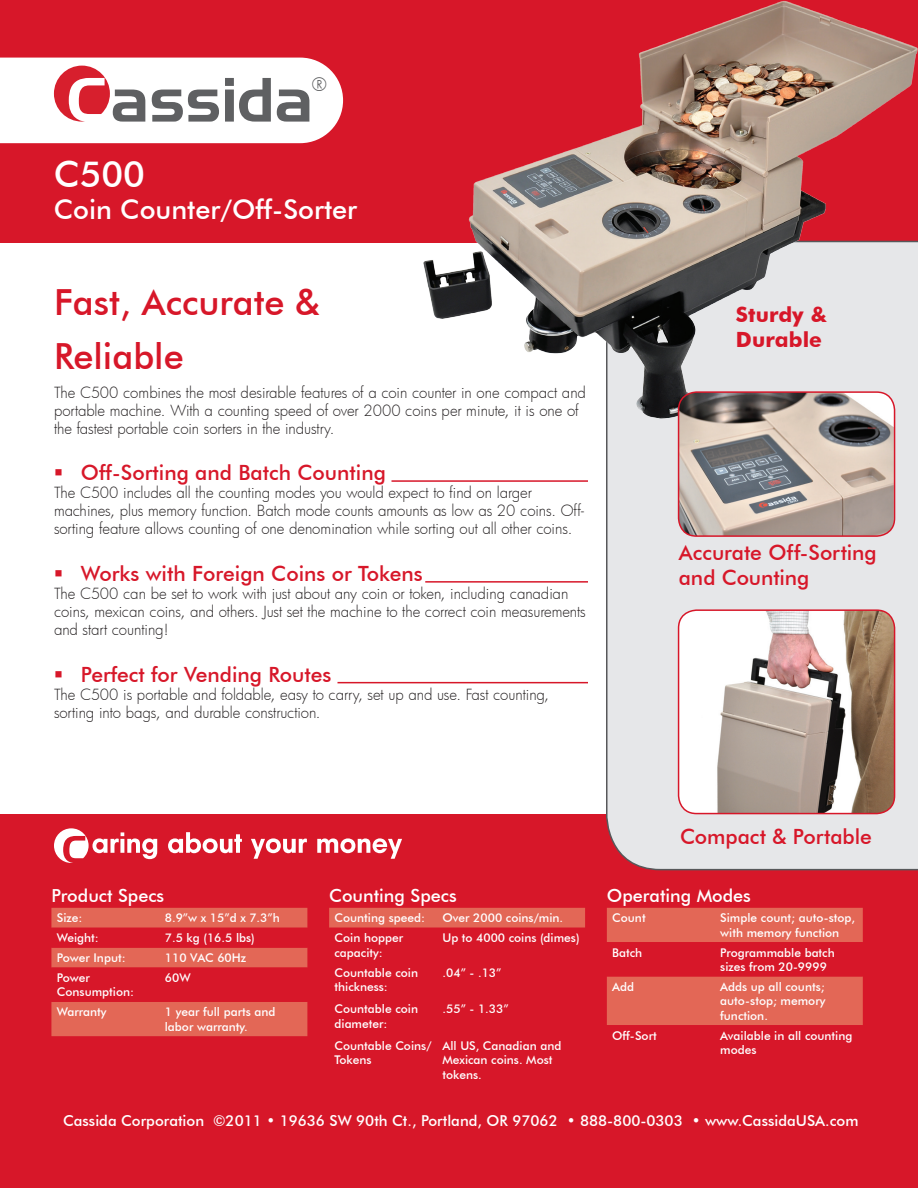
<style>
.page{position:relative;width:918px;height:1188px;background:#fff}
.page>*{position:absolute;margin:0;border:0;box-sizing:border-box;transform-origin:0 0}
.t1{font:500 36px/54px "Futura BT";color:#d71729}
.t2{font:500 36px "Futura BT";color:#fff}
.t3{font:500 27px "Futura BT";color:#fff}
.t4{font:500 21px/25.2px "Futura BT";color:#d71729}
.t5{font:700 21px/25.2px "Futura BT";color:#d71729}
.t6{font:500 18px "Futura BT";color:#fff}
.t7{font:300 18px "Futura";color:#57585a}
.t8{font:300 15px/18px "Futura";letter-spacing:-.005em;color:#231f20}
.t9{font:500 15px "Futura BT";color:#fff}
.t10{font:500 12px/14.4px "Futura BT";color:#fff}
</style>
<div class="page">
<div style="left:0;top:814px;width:918px;height:374px;background:#d71729"></div>
<svg style="left:54px;top:828px;width:348px;height:35px"></svg>
<div style="left:0;top:0;width:918px;height:243px;background:#d71729"></div>
<svg style="left:0;top:58px;width:343px;height:85px;background:#e6d7d9"></svg>
<div style="left:606px;top:439px;width:312px;height:432px;background:#e6e7e9"></div>
<img style="left:423px;top:1px;width:495px;height:438px">
<hr style="left:392px;top:480px;width:196px;height:2px;background:#d71729">
<hr style="left:425px;top:581px;width:163px;height:2px;background:#d71729">
<hr style="left:338px;top:682px;width:250px;height:1px;background:#d71729">
<div style="left:329px;top:908px;width:256px;height:20px;background:#e36756"></div>
<svg style="left:607px;top:908px;width:256px;height:117px"></svg>
<svg style="left:51px;top:908px;width:256px;height:128px"></svg>
<img style="left:679px;top:392px;width:215px;height:144px">
<div style="left:678px;top:391px;width:217px;height:146px;border:2px solid #d71729;border-radius:18px"></div>
<img style="left:679px;top:610px;width:216px;height:204px">
<div style="left:678px;top:609px;width:217px;height:205px;border:2px solid #d71729;border-radius:18px"></div>
<p class="t7" style="left:312px;top:72px;width:16px">®</p>
<h1 class="t2" style="left:54px;top:152px;width:93px">C500</h1>
<h2 class="t3" style="left:54px;top:193px;width:305px">Coin Counter/Off-Sorter</h2>
<h1 class="t1" style="left:54px;top:275px;width:267px">Fast, Accurate &amp;<br>Reliable</h1>
<p class="t8" style="left:54px;top:383px;width:533px">The C500 combines the most desirable features of a coin counter in one compact and portable machine. With a counting speed of over 2000 coins per minute, it is one of the fastest portable coin sorters in the industry.</p>
<h3 class="t4" style="left:81px;top:460px;width:306px">Off-Sorting and Batch Counting</h3>
<p class="t8" style="left:54px;top:484px;width:531px">The C500 includes all the counting modes you would expect to find on larger machines, plus memory function. Batch mode counts amounts as low as 20 coins. Off&shy;sorting feature allows counting of one denomination while sorting out all other coins.</p>
<h3 class="t4" style="left:81px;top:561px;width:343px">Works with Foreign Coins or Tokens</h3>
<p class="t8" style="left:54px;top:584px;width:533px">The C500 can be set to work with just about any coin or token, including canadian coins, mexican coins, and others. Just set the machine to the correct coin measurements and start counting!</p>
<h3 class="t4" style="left:81px;top:662px;width:252px">Perfect for Vending Routes</h3>
<p class="t8" style="left:54px;top:685px;width:497px">The C500 is portable and foldable, easy to carry, set up and use. Fast counting, sorting into bags, and durable construction.</p>
<h3 class="t5" style="left:736px;top:301px;width:93px">Sturdy &amp;<br>Durable</h3>
<h3 class="t4" style="left:679px;top:540px;width:199px">Accurate Off-Sorting and Counting</h3>
<p class="t6" style="left:51px;top:884px;width:114px">Product Specs</p>
<p class="t10" style="left:57px;top:911px;width:27px">Size:</p>
<p class="t10" style="left:165px;top:911px;width:117px">8.9”w x 15”d x 7.3”h</p>
<p class="t10" style="left:57px;top:931px;width:44px">Weight:</p>
<p class="t10" style="left:165px;top:931px;width:92px">7.5 kg (16.5 lbs)</p>
<p class="t10" style="left:57px;top:951px;width:70px">Power Input:</p>
<p class="t10" style="left:165px;top:951px;width:83px">110 VAC 60Hz</p>
<p class="t10" style="left:57px;top:971px;width:79px">Power<br>Consumption:</p>
<p class="t10" style="left:165px;top:971px;width:27px">60W</p>
<p class="t10" style="left:57px;top:1005px;width:51px">Warranty</p>
<p class="t10" style="left:165px;top:1005px;width:112px">1 year full parts and labor warranty.</p>
<p class="t6" style="left:329px;top:884px;width:129px">Counting Specs</p>
<p class="t10" style="left:335px;top:911px;width:92px">Counting speed:</p>
<p class="t10" style="left:443px;top:911px;width:122px">Over 2000 coins/min.</p>
<p class="t10" style="left:335px;top:931px;width:70px">Coin hopper capacity:</p>
<p class="t10" style="left:443px;top:931px;width:139px">Up to 4000 coins (dimes)</p>
<p class="t10" style="left:335px;top:965px;width:85px">Countable coin thickness:</p>
<p class="t10" style="left:443px;top:965px;width:60px">.04” - .13”</p>
<p class="t10" style="left:335px;top:1002px;width:85px">Countable coin diameter:</p>
<p class="t10" style="left:443px;top:1002px;width:68px">.55” - 1.33”</p>
<p class="t10" style="left:335px;top:1038px;width:99px">Countable Coins/<br>Tokens</p>
<p class="t10" style="left:443px;top:1038px;width:120px">All US, Canadian and<br>Mexican coins. Most tokens.</p>
<h3 class="t4" style="left:680px;top:824px;width:193px">Compact &amp; Portable</h3>
<p class="t6" style="left:607px;top:884px;width:146px">Operating Modes</p>
<p class="t10" style="left:612px;top:911px;width:35px">Count</p>
<p class="t10" style="left:720px;top:911px;width:136px">Simple count; auto-stop, with memory function</p>
<p class="t10" style="left:612px;top:945px;width:32px">Batch</p>
<p class="t10" style="left:720px;top:945px;width:116px">Programmable batch sizes from 20-9999</p>
<p class="t10" style="left:612px;top:979px;width:23px">Add</p>
<p class="t10" style="left:720px;top:979px;width:107px;text-align:justify">Adds up all counts; auto-stop; memory function.</p>
<p class="t10" style="left:612px;top:1028px;width:46px">Off-Sort</p>
<p class="t10" style="left:720px;top:1028px;width:134px">Available in all counting modes</p>
<p class="t9" style="left:63px;top:1112px;width:797px">Cassida Corporation ©2011 • 19636 SW 90th Ct., Portland, OR 97062 • 888-800-0303 • www.CassidaUSA.com</p>
</div>
